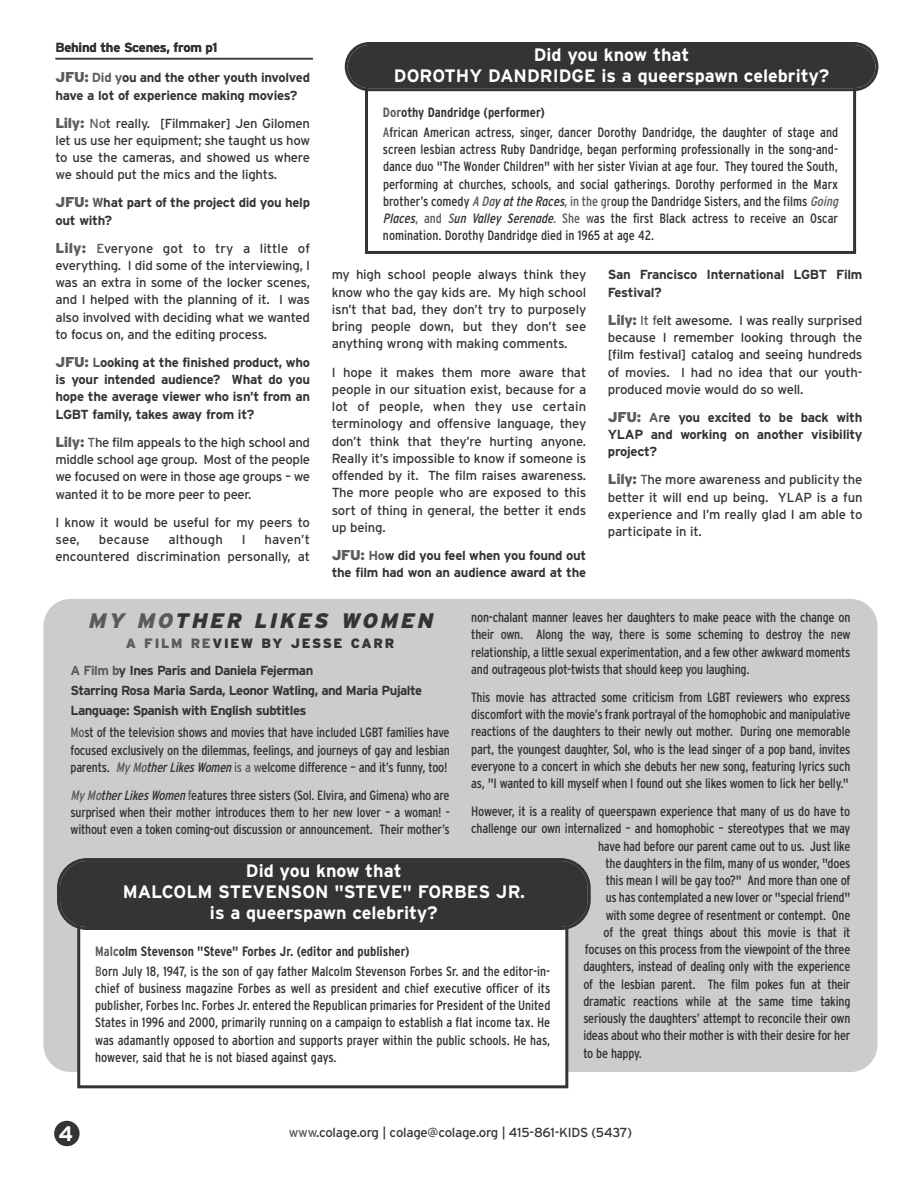
<style>
.page{position:relative;width:918px;height:1188px;background:#fff}
.page>*{position:absolute;margin:0;border:0;box-sizing:border-box;transform-origin:0 0}
.t1{font:italic 900 21px "Interstate";letter-spacing:.12em;color:#343434}
.t2{font:700 21px "Interstate";color:#fff}
.t3{font:700 18px/21px "Interstate";color:#fff;text-align:center}
.t4{font:condensed 13.5px/17.2px "Interstate";letter-spacing:-.015em;color:#343434;text-align:justify}
.t5{font:900 13.5px "Interstate";letter-spacing:.12em;color:#343434}
.t6{font:13.2px/17.2px "Interstate";letter-spacing:-.02em;color:#343434;text-align:justify}
.t7{font:700 13.2px/17.2px "Interstate";letter-spacing:-.02em;color:#343434}
.t8{font:700 13.2px/20px "Interstate";letter-spacing:-.04em;color:#343434}
.t9{font:13.2px "Interstate";letter-spacing:.015em;color:#343434}
.s1{font-weight:900;font-size:14.25px;color:#5a5b5d}
.s2{color:#5a5b5d}
.s3{font-weight:700;color:#5a5b5d}
.s4{font-weight:700}
.s5{font-style:italic;color:#5a5b5d}
.s6{font-style:italic}
</style>
<div class="page">
<div style="left:54px;top:1121px;width:26px;height:25px;background:#343434;border-radius:50%"></div>
<div style="left:44px;top:599px;width:834px;height:473px;background:#ccc;border-radius:27px"></div>
<div style="left:365px;top:62px;width:491px;height:192px;border:3px solid #343434"></div>
<div style="left:345px;top:42px;width:533px;height:49px;background:#343434"></div>
<div style="left:80px;top:871px;width:485px;height:214px;background:#fff"></div>
<div style="left:77px;top:868px;width:491px;height:220px;border:3px solid #343434"></div>
<div style="left:57px;top:858px;width:534px;height:72px;background:#343434"></div>
<hr style="left:56px;top:58px;width:257px;height:1px;background:#343434">
<p class="t7" style="left:56px;top:40px;width:164px">Behind the Scenes, from p1</p>
<p class="t7" style="left:56px;top:70px;width:256px"><span class="s1">JFU:</span> <span class="s2">Did y</span>ou and the other youth involved have a lot of experience making movies?</p>
<p class="t6" style="left:56px;top:116px;width:256px"><span class="s1">Lily:</span> <span class="s2">No</span>t really. [Filmmaker] Jen Gilomen let us use her equipment; she taught us how to use the cameras, and showed us where we should put the mics and the lights.</p>
<p class="t7" style="left:55px;top:195px;width:256px"><span class="s1">JFU:</span> <span class="s2">W</span>hat part of the project did you help out with?</p>
<p class="t6" style="left:56px;top:241px;width:256px"><span class="s1">Lily:</span> <span class="s2">E</span>veryone got to try a little of everything. I did some of the interviewing, I was an extra in some of the locker scenes, and I helped with the planning of it. I was also involved with deciding what we wanted to focus on, and the editing process.</p>
<p class="t7" style="left:55px;top:355px;width:256px;text-align:justify"><span class="s1">JFU:</span> <span class="s2">L</span>ooking at the finished product, who is your intended audience? What do you hope the average viewer who isn’t from an LGBT family, takes away from it?</p>
<p class="t6" style="left:55px;top:435px;width:256px"><span class="s1">Lily:</span> <span class="s2">T</span>he film appeals to the high school and middle school age group. Most of the people we focused on were in those age groups – we wanted it to be more peer to peer.</p>
<p class="t6" style="left:55px;top:515px;width:256px">I know it would be useful for my peers to see,</p>
<p class="t6" style="left:55px;top:532px;width:256px;text-align:right">haven’t<br>encountered discrimination personally, at</p>
<p class="t9" style="left:99px;top:534px;width:52px">because</p>
<p class="t9" style="left:168px;top:534px;width:56px">although</p>
<p class="t6" style="left:242px;top:532px;width:5px">I</p>
<h2 class="t3" style="left:394px;top:45px;width:437px">Did you know that<br>DOROTHY DANDRIDGE is a queerspawn celebrity?</h2>
<p class="t4" style="left:383px;top:103px;width:457px;line-height:20px"><span class="s3">Dor</span><span class="s4">othy Dandridge (performer)<br></span><span class="s2">A</span>frican American actress, singer, dancer Dorothy Dandridge, the daughter of stage and</p>
<p class="t4" style="left:383px;top:142px;width:457px">screen lesbian actress Ruby Dandridge, began performing professionally in the song-and&shy;dance duo "The Wonder Children" with her sister Vivian at age four. They toured the South, performing at churches, schools, and social gatherings. Dorothy performed in the Marx brother’s comedy <span class="s5">A Da</span><span class="s6">y at the Races</span><span class="s2">, in the gr</span>oup the Dandridge Sisters, and the films <span class="s5">Going </span><span class="s6">Places</span><span class="s2">, and</span> <span class="s5">S</span><span class="s6">un Valley Serenade</span><span class="s2">. She w</span>as the first Black actress to receive an Oscar nomination. Dorothy Dandridge died in 1965 at age 42.</p>
<p class="t6" style="left:332px;top:268px;width:256px">my high school people always think they know who the gay kids are. My high school isn’t that bad, they don’t try to purposely bring people down, but they don’t see anything wrong with making comments.</p>
<p class="t6" style="left:332px;top:365px;width:256px">I hope it makes them more aware that people in our situation exist, because for a lot of people, when they use certain terminology and offensive language, they don’t think that they’re hurting anyone.<br>Really it’s impossible to know if someone is offended by it. The film raises awareness.<br>The more people who are exposed to this sort of thing in general, the better it ends up being.</p>
<p class="t7" style="left:332px;top:548px;width:256px"><span class="s1">JFU:</span> <span class="s2">Ho</span>w did you feel when you found out the film had won an audience award at the</p>
<p class="t7" style="left:608px;top:267px;width:256px">San Francisco International LGBT Film<br>Festival?</p>
<p class="t6" style="left:608px;top:313px;width:256px"><span class="s1">Lily:</span> <span class="s2">It f</span>elt awesome. I was really surprised because I remember looking through the [film festival] catalog and seeing hundreds of movies. I had no idea that our youth&shy;produced movie would do so well.</p>
<p class="t7" style="left:608px;top:410px;width:256px;text-align:justify"><span class="s1">JFU:</span> <span class="s2">Ar</span>e you excited to be back with YLAP and working on another visibility project?</p>
<p class="t6" style="left:608px;top:472px;width:256px"><span class="s1">Lily:</span> <span class="s2">T</span>he more awareness and publicity the better it will end up being. YLAP is a fun experience and I’m really glad I am able to participate in it.</p>
<p class="t4" style="left:471px;top:610px;width:381px">non-chalant manner leaves her daughters to make peace with the change on their own. Along the way, there is some scheming to destroy the new relationship, a little sexual experimentation, and a few other awkward moments and outrageous plot-twists that should keep you laughing.</p>
<p class="t4" style="left:471px;top:690px;width:381px">This movie has attracted some criticism from LGBT reviewers who express discomfort with the movie’s frank portrayal of the homophobic and manipulative reactions of the daughters to their newly out mother. During one memorable part, the youngest daughter, Sol, who is the lead singer of a pop band, invites everyone to a concert in which she debuts her new song, featuring lyrics such as, "I wanted to kill myself when I found out she likes women to lick her belly."</p>
<p class="t4" style="left:471px;top:804px;width:381px">However, it is a reality of queerspawn experience that many of us do have to</p>
<p class="t4" style="left:471px;top:821px;width:381px">challenge our own internalized – and homophobic – stereotypes that we may</p>
<p class="t4" style="left:598px;top:838px;width:254px">have had before our parent came out to us. Just like</p>
<p class="t4" style="left:605px;top:856px;width:247px">the daughters in the film, many of us wonder, "does</p>
<p class="t4" style="left:606px;top:873px;width:246px">this mean I will be gay too?" And more than one of</p>
<p class="t4" style="left:606px;top:890px;width:246px">us has contemplated a new lover or "special friend"</p>
<p class="t4" style="left:606px;top:907px;width:246px">with some degree of resentment or contempt. One</p>
<p class="t4" style="left:604px;top:925px;width:248px">of the great things about this movie is that it</p>
<p class="t4" style="left:585px;top:942px;width:267px">focuses on this process from the viewpoint of the three</p>
<p class="t4" style="left:583px;top:959px;width:269px">daughters, instead of dealing only with the experience</p>
<p class="t4" style="left:583px;top:976px;width:269px">of the lesbian parent. The film pokes fun at their</p>
<p class="t4" style="left:583px;top:994px;width:269px">dramatic reactions while at the same time taking</p>
<p class="t4" style="left:583px;top:1011px;width:269px">seriously the daughters’ attempt to reconcile their own</p>
<p class="t4" style="left:583px;top:1028px;width:269px">ideas about who their mother is with their desire for her</p>
<p class="t4" style="left:583px;top:1045px;width:60px">to be happy.</p>
<h1 class="t1" style="left:88px;top:613px;width:346px"><span class="s2">MY MO</span>THER LIKES WOMEN</h1>
<p class="t5" style="left:126px;top:638px;width:270px"><span class="s2">A FILM RE</span>VIEW BY JESSE CARR</p>
<p class="t8" style="left:70px;top:661px;width:353px"><span class="s2">A Film b</span>y Ines Paris and Daniela Fejerman<br>Starring Rosa Maria Sarda, Leonor Watling, and Maria Pujalte<br>Language: Spanish with English subtitles</p>
<p class="t4" style="left:70px;top:725px;width:381px"><span class="s2">Mo</span>st of the television shows and movies that have included LGBT families have focused exclusively on the dilemmas, feelings, and journeys of gay and lesbian parents. <span class="s5">My Mo</span><span class="s6">ther Likes Women</span> <span class="s2">is a w</span>elcome difference – and it’s funny, too!</p>
<p class="t4" style="left:70px;top:788px;width:381px"><span class="s5">My Mo</span><span class="s6">ther Likes Women</span> <span class="s2">f</span>eatures three sisters (Sol. Elvira, and Gimena) who are surprised when their mother introduces them to her new lover – a woman! - without even a token coming-out discussion or announcement. Their mother’s</p>
<h2 class="t3" style="left:123px;top:862px;width:404px">Did you know that<br>MALCOLM STEVENSON "STEVE" FORBES JR. is a queerspawn celebrity?</h2>
<p class="t4" style="left:95px;top:942px;width:457px;line-height:20px"><span class="s3">Malc</span><span class="s4">olm Stevenson "Steve" Forbes Jr. (editor and publisher)<br></span><span class="s2">B</span>orn July 18, 1947, is the son of gay father Malcolm Stevenson Forbes Sr. and the editor-in-</p>
<p class="t4" style="left:95px;top:981px;width:457px">chief of business magazine Forbes as well as president and chief executive officer of its publisher, Forbes Inc. Forbes Jr. entered the Republican primaries for President of the United States in 1996 and 2000, primarily running on a campaign to establish a flat income tax. He was adamantly opposed to abortion and supports prayer within the public schools. He has, however, said that he is not biased against gays.</p>
<h1 class="t2" style="left:59px;top:1126px;width:16px">4</h1>
<p class="t6" style="left:289px;top:1125px;width:345px"><span class="s2">www</span>.colage.org | colage@colage.org | 415-861-KIDS (5437)</p>
</div>
